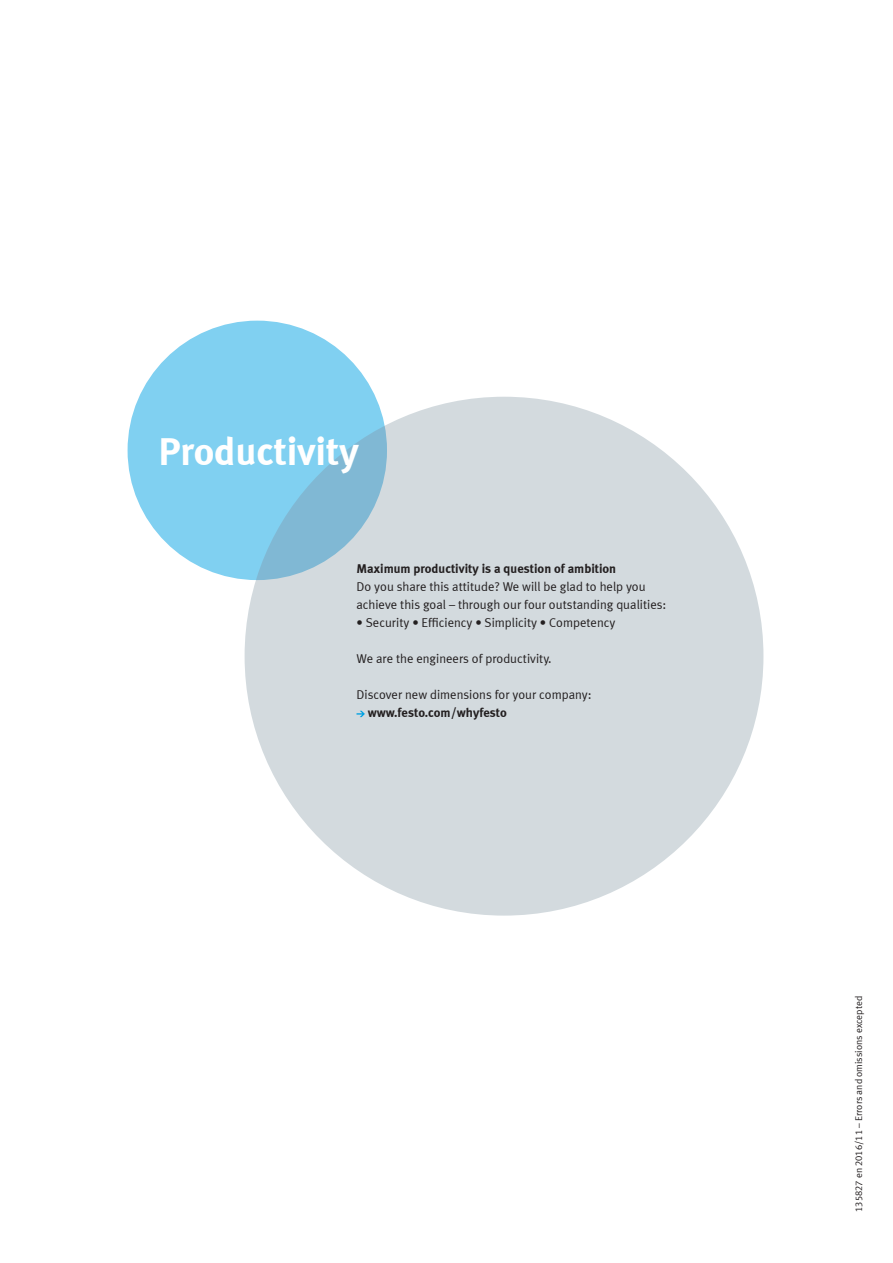
<style>
.page{position:relative;width:893px;height:1263px;background:#fff}
.page>*{position:absolute;margin:0;border:0;box-sizing:border-box;transform-origin:0 0}
.t1{font:700 39px "Meta Plus LF";color:#fff}
.t2{font:12.75px/18px "Meta Plus LF";color:#231f20}
.t3{font:700 12.75px "Meta Plus LF";color:#231f20}
.t4{font:9.75px "Meta Plus LF";color:#231f20}
</style>
<div class="page">
<div style="left:245px;top:397px;width:518px;height:519px;background:#d3dade;border-radius:50%"></div>
<svg style="left:128px;top:321px;width:259px;height:259px;background:#80cbeb"></svg>
<svg style="left:356px;top:711px;width:9px;height:6px"></svg>
<h1 class="t1" style="left:158px;top:427px;width:202px">Productivity</h1>
<p class="t3" style="left:356px;top:561px;width:261px">Maximum productivity is a question of ambition</p>
<p class="t2" style="left:356px;top:577px;width:311px">Do you share this attitude? We will be glad to help you achieve this goal – through our four outstanding qualities:</p>
<p class="t2" style="left:356px;top:613px;width:260px">• Security • Efficiency • Simplicity • Competency</p>
<p class="t2" style="left:356px;top:649px;width:197px">We are the engineers of productivity.</p>
<p class="t2" style="left:356px;top:685px;width:237px">Discover new dimensions for your company:</p>
<p class="t3" style="left:368px;top:705px;width:141px">www.festo.com/whyfesto</p>
<p class="t4" style="left:853px;top:1212px;width:217px;rotate:-90deg">135827 en 2016/11 – Errors and omissions excepted</p>
</div>
